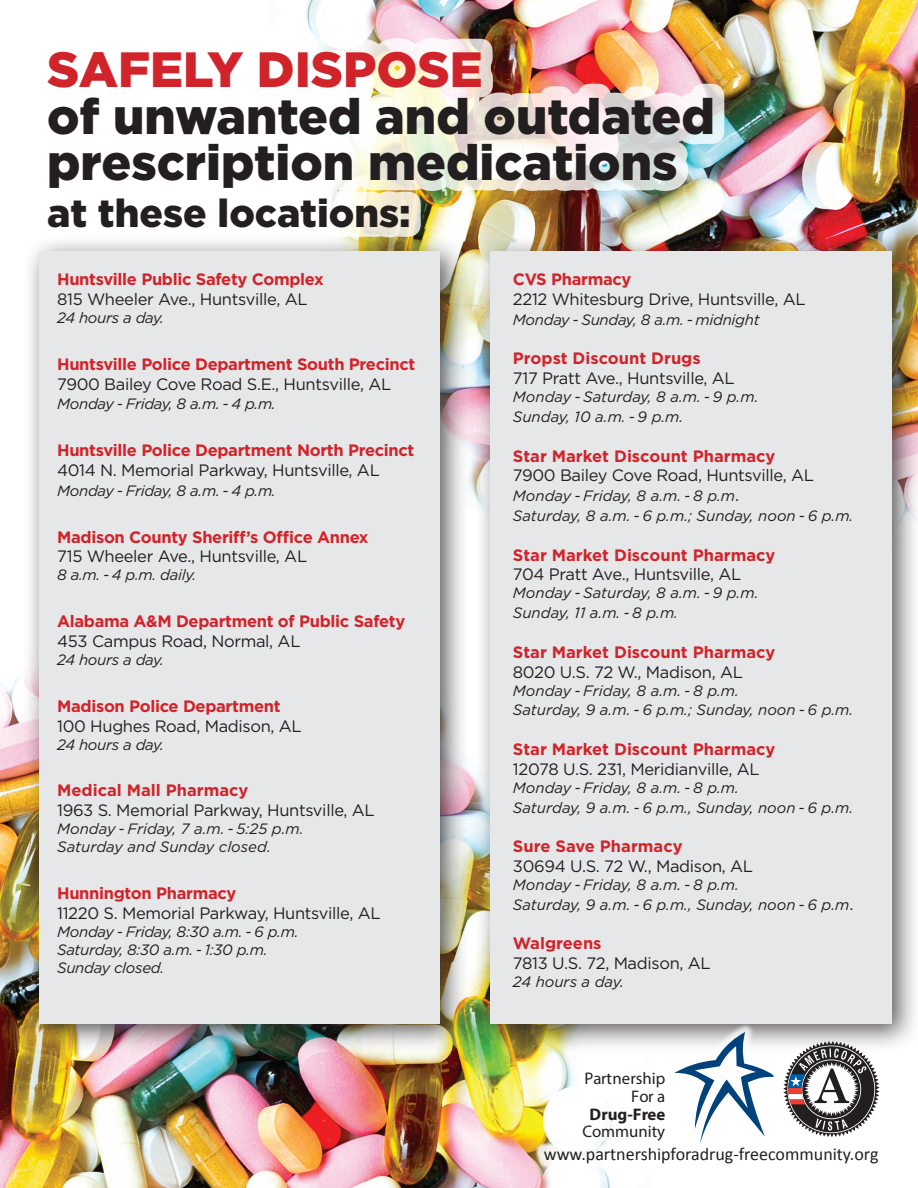
<style>
.page{position:relative;width:918px;height:1188px;background:#fff}
.page>*{position:absolute;margin:0;border:0;box-sizing:border-box;transform-origin:0 0}
.t1{font:900 49.5px/46.5px "Gotham";color:#231f20}
.t2{font:900 49.5px "Gotham";color:#d1232a}
.t3{font:900 39px "Gotham";color:#231f20}
.t4{font:18px "Calibri";color:#231f20}
.t5{font:16.8px/17.9px "Myriad Pro";color:#231f20;text-align:right}
.t6{font:700 16.8px "Myriad Pro";color:#231f20}
.t7{font:16.5px "Gotham";letter-spacing:-.02em;color:#231f20}
.t8{font:700 16.5px "Gotham";letter-spacing:-.02em;color:#d1232a}
.t9{font:700 16.5px "Gotham";color:#d1232a}
.t10{font:italic 15px/19.8px "Gotham";letter-spacing:-.005em;color:#231f20}
.s1{font-style:normal;font-size:16.5px}
</style>
<div class="page">
<svg style="left:784px;top:1053px;width:96px;height:84px"></svg>
<img style="left:469px;top:0;width:449px;height:496px">
<img style="left:305px;top:0;width:431px;height:277px">
<img style="left:0;top:678px;width:611px;height:510px">
<div style="left:474px;top:235px;width:444px;height:818px;background:#231f20;opacity:.75"></div>
<div style="left:490px;top:251px;width:402px;height:773px;background:#e6e7e9"></div>
<div style="left:23px;top:235px;width:446px;height:818px;background:#231f20;opacity:.75"></div>
<div style="left:39px;top:251px;width:401px;height:773px;background:#e6e7e9"></div>
<div style="left:534px;top:1138px;width:354px;height:34px;background:#fff"></div>
<div style="left:573px;top:1022px;width:211px;height:131px;background:#fff;opacity:.75"></div>
<svg style="left:674px;top:1032px;width:100px;height:112px"></svg>
<h1 class="t2" style="left:47px;top:35px;width:437px">SAFELY DISPOSE</h1>
<h1 class="t1" style="left:47px;top:92px;width:669px">of unwanted and outdated prescription medications</h1>
<h2 class="t3" style="left:47px;top:186px;width:365px">at these locations:</h2>
<p class="t8" style="left:57px;top:268px;width:268px">Huntsville Public Safety Complex</p>
<p class="t7" style="left:57px;top:289px;width:252px">815 Wheeler Ave., Huntsville, AL</p>
<p class="t10" style="left:57px;top:307px;width:108px">24 hours a day.</p>
<p class="t8" style="left:57px;top:353px;width:360px">Huntsville Police Department South Precinct</p>
<p class="t7" style="left:57px;top:373px;width:336px">7900 Bailey Cove Road S.E., Huntsville, AL</p>
<p class="t10" style="left:57px;top:394px;width:220px">Monday - Friday, 8 a.m. - 4 p.m.</p>
<p class="t8" style="left:57px;top:439px;width:359px">Huntsville Police Department North Precinct</p>
<p class="t7" style="left:57px;top:460px;width:324px">4014 N. Memorial Parkway, Huntsville, AL</p>
<p class="t10" style="left:57px;top:480px;width:220px">Monday - Friday, 8 a.m. - 4 p.m.</p>
<p class="t8" style="left:57px;top:526px;width:313px">Madison County Sheriff’s Office Annex</p>
<p class="t7" style="left:57px;top:546px;width:252px">715 Wheeler Ave., Huntsville, AL</p>
<p class="t10" style="left:57px;top:565px;width:141px">8 a.m. - 4 p.m. daily.</p>
<p class="t8" style="left:57px;top:610px;width:350px">Alabama A&amp;M Department of Public Safety</p>
<p class="t7" style="left:57px;top:631px;width:245px">453 Campus Road, Normal, AL</p>
<p class="t10" style="left:57px;top:649px;width:108px">24 hours a day.</p>
<p class="t8" style="left:57px;top:695px;width:225px">Madison Police Department</p>
<p class="t7" style="left:57px;top:715px;width:246px">100 Hughes Road, Madison, AL</p>
<p class="t10" style="left:57px;top:734px;width:108px">24 hours a day.</p>
<p class="t9" style="left:57px;top:780px;width:193px">Medical Mall Pharmacy</p>
<p class="t7" style="left:57px;top:800px;width:319px">1963 S. Memorial Parkway, Huntsville, AL</p>
<p class="t10" style="left:57px;top:820px;width:248px;line-height:18px">Monday - Friday, 7 a.m. - 5:25 p.m.<br>Saturday and Sunday closed.</p>
<p class="t8" style="left:57px;top:882px;width:181px">Hunnington Pharmacy</p>
<p class="t7" style="left:57px;top:902px;width:325px">11220 S. Memorial Parkway, Huntsville, AL</p>
<p class="t10" style="left:57px;top:922px;width:243px;line-height:18px">Monday - Friday, 8:30 a.m. - 6 p.m.<br>Saturday, 8:30 a.m. - 1:30 p.m.<br>Sunday closed.</p>
<p class="t8" style="left:513px;top:268px;width:120px">CVS Pharmacy</p>
<p class="t7" style="left:513px;top:289px;width:294px">2212 Whitesburg Drive, Huntsville, AL</p>
<p class="t10" style="left:513px;top:309px;width:248px">Monday - Sunday, 8 a.m. - midnight</p>
<p class="t9" style="left:513px;top:348px;width:189px">Propst Discount Drugs</p>
<p class="t7" style="left:513px;top:368px;width:223px">717 Pratt Ave., Huntsville, AL</p>
<p class="t10" style="left:513px;top:387px;width:247px">Monday - Saturday, 8 a.m. - 9 p.m.<br>Sunday, 10 a.m. - 9 p.m.</p>
<p class="t9" style="left:513px;top:445px;width:264px">Star Market Discount Pharmacy</p>
<p class="t7" style="left:513px;top:465px;width:303px">7900 Bailey Cove Road, Huntsville, AL</p>
<p class="t10" style="left:513px;top:486px;width:342px">Monday - Friday, 8 a.m. - 8 p.m<span class="s1">.<br></span>Saturday, 8 a.m. - 6 p.m.; Sunday, noon - 6 p.m.</p>
<p class="t9" style="left:513px;top:544px;width:264px">Star Market Discount Pharmacy</p>
<p class="t7" style="left:513px;top:564px;width:230px">704 Pratt Ave., Huntsville, AL</p>
<p class="t10" style="left:513px;top:583px;width:247px">Monday - Saturday, 8 a.m. - 9 p.m.<br>Sunday, 11 a.m. - 8 p.m.</p>
<p class="t9" style="left:513px;top:641px;width:264px">Star Market Discount Pharmacy</p>
<p class="t7" style="left:513px;top:661px;width:232px">8020 U.S. 72 W., Madison, AL</p>
<p class="t10" style="left:513px;top:680px;width:342px">Monday - Friday, 8 a.m. - 8 p.m.<br>Saturday, 9 a.m. - 6 p.m.; Sunday, noon - 6 p.m.</p>
<p class="t9" style="left:513px;top:738px;width:264px">Star Market Discount Pharmacy</p>
<p class="t7" style="left:513px;top:758px;width:248px">12078 U.S. 231, Meridianville, AL</p>
<p class="t10" style="left:513px;top:777px;width:342px">Monday - Friday, 8 a.m. - 8 p.m.<br>Saturday, 9 a.m. - 6 p.m., Sunday, noon - 6 p.m.</p>
<p class="t9" style="left:513px;top:835px;width:171px">Sure Save Pharmacy</p>
<p class="t7" style="left:513px;top:856px;width:242px">30694 U.S. 72 W., Madison, AL</p>
<p class="t10" style="left:513px;top:874px;width:342px">Monday - Friday, 8 a.m. - 8 p.m.<br>Saturday, 9 a.m. - 6 p.m., Sunday, noon - 6 p.m<span class="s1">.</span></p>
<p class="t9" style="left:513px;top:933px;width:90px">Walgreens</p>
<p class="t7" style="left:513px;top:953px;width:199px">7813 U.S. 72, Madison, AL</p>
<p class="t10" style="left:513px;top:972px;width:113px">24 hours a day.</p>
<p class="t5" style="left:585px;top:1069px;width:82px">Partnership<br>For a</p>
<p class="t6" style="left:590px;top:1103px;width:77px">Drug-Free</p>
<p class="t5" style="left:582px;top:1123px;width:84px">Community</p>
<p class="t4" style="left:544px;top:1142px;width:336px">www.partnershipforadrug-freecommunity.org</p>
</div>
